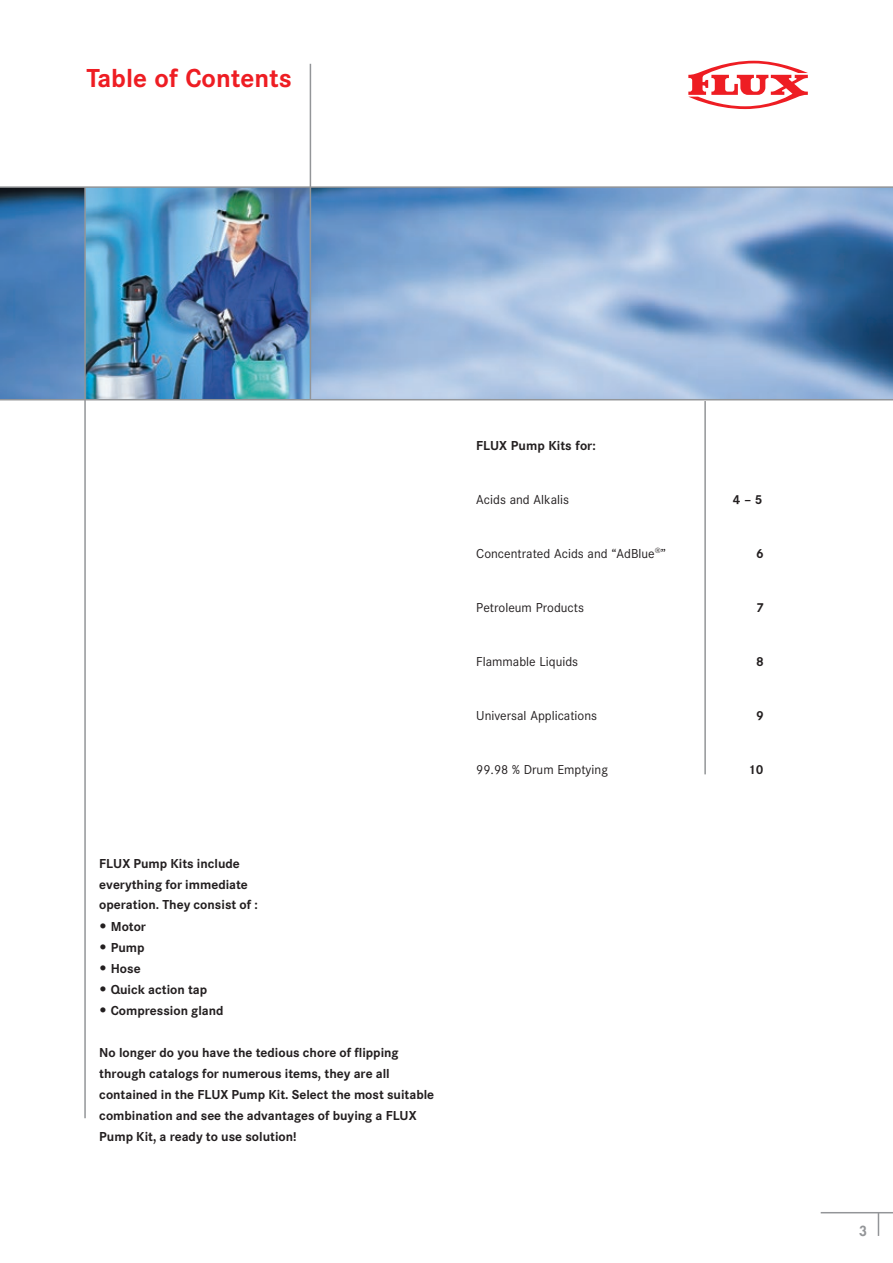
<style>
.page{position:relative;width:893px;height:1263px;background:#fff}
.page>*{position:absolute;margin:0;border:0;box-sizing:border-box;transform-origin:0 0}
.t1{font:700 27px "Corporate S";color:#ee1d23}
.t2{font:700 13.5px/21px "Corporate S";color:#231f20}
.t3{font:13.5px "Corporate S";color:#231f20}
.t4{font:800 13.5px "Futura Std";color:#939598}
.s1{font-family:"Futura Std";font-weight:800}
</style>
<div class="page">
<img style="left:0;top:188px;width:893px;height:211px">
<svg style="left:878px;top:1213px;width:1px;height:23px"></svg>
<hr style="left:821px;top:1212px;width:72px;height:1px;background:#939598">
<img style="left:86px;top:188px;width:224px;height:211px">
<hr style="left:704px;top:401px;width:2px;height:373px;background:#939598">
<svg style="left:688px;top:61px;width:120px;height:48px"></svg>
<hr style="left:84px;top:187px;width:2px;height:931px;background:#939598">
<hr style="left:310px;top:64px;width:1px;height:336px;background:#939598">
<hr style="left:0;top:186px;width:893px;height:2px;background:#939598">
<hr style="left:0;top:399px;width:893px;height:1px;background:#939598">
<h1 class="t1" style="left:87px;top:62px;width:207px">Table of Contents</h1>
<p class="t2" style="left:99px;top:854px;width:160px;line-height:20.5px">FLUX Pump Kits include everything for immediate operation. They consist of :</p>
<p class="t2" style="left:99px;top:917px;width:48px"><span class="s1">•</span> Motor</p>
<p class="t2" style="left:99px;top:938px;width:47px"><span class="s1">•</span> Pump</p>
<p class="t2" style="left:99px;top:959px;width:43px"><span class="s1">•</span> Hose</p>
<p class="t2" style="left:99px;top:980px;width:109px"><span class="s1">•</span> Quick action tap</p>
<p class="t2" style="left:99px;top:1001px;width:126px"><span class="s1">•</span> Compression gland</p>
<p class="t2" style="left:99px;top:1043px;width:336px">No longer do you have the tedious chore of flipping through catalogs for numerous items, they are all contained in the FLUX Pump Kit. Select the most suitable combination and see the advantages of buying a FLUX Pump Kit, a ready to use solution!</p>
<p class="t2" style="left:476px;top:435px;width:121px">FLUX Pump Kits for:</p>
<p class="t3" style="left:476px;top:491px;width:94px">Acids and Alkalis</p>
<p class="t3" style="left:476px;top:545px;width:191px">Concentrated Acids and “AdBlue<sup>®</sup>”</p>
<p class="t3" style="left:476px;top:599px;width:109px">Petroleum Products</p>
<p class="t3" style="left:476px;top:653px;width:103px">Flammable Liquids</p>
<p class="t3" style="left:476px;top:707px;width:122px">Universal Applications</p>
<p class="t3" style="left:476px;top:761px;width:133px">99.98 % Drum Emptying</p>
<p class="t2" style="left:733px;top:489px;width:31px">4 – 5</p>
<p class="t2" style="left:756px;top:543px;width:9px">6</p>
<p class="t2" style="left:756px;top:597px;width:9px">7</p>
<p class="t2" style="left:756px;top:651px;width:9px">8</p>
<p class="t2" style="left:756px;top:705px;width:9px">9</p>
<p class="t2" style="left:748px;top:759px;width:17px">10</p>
<p class="t4" style="left:859px;top:1223px;width:9px">3</p>
</div>
